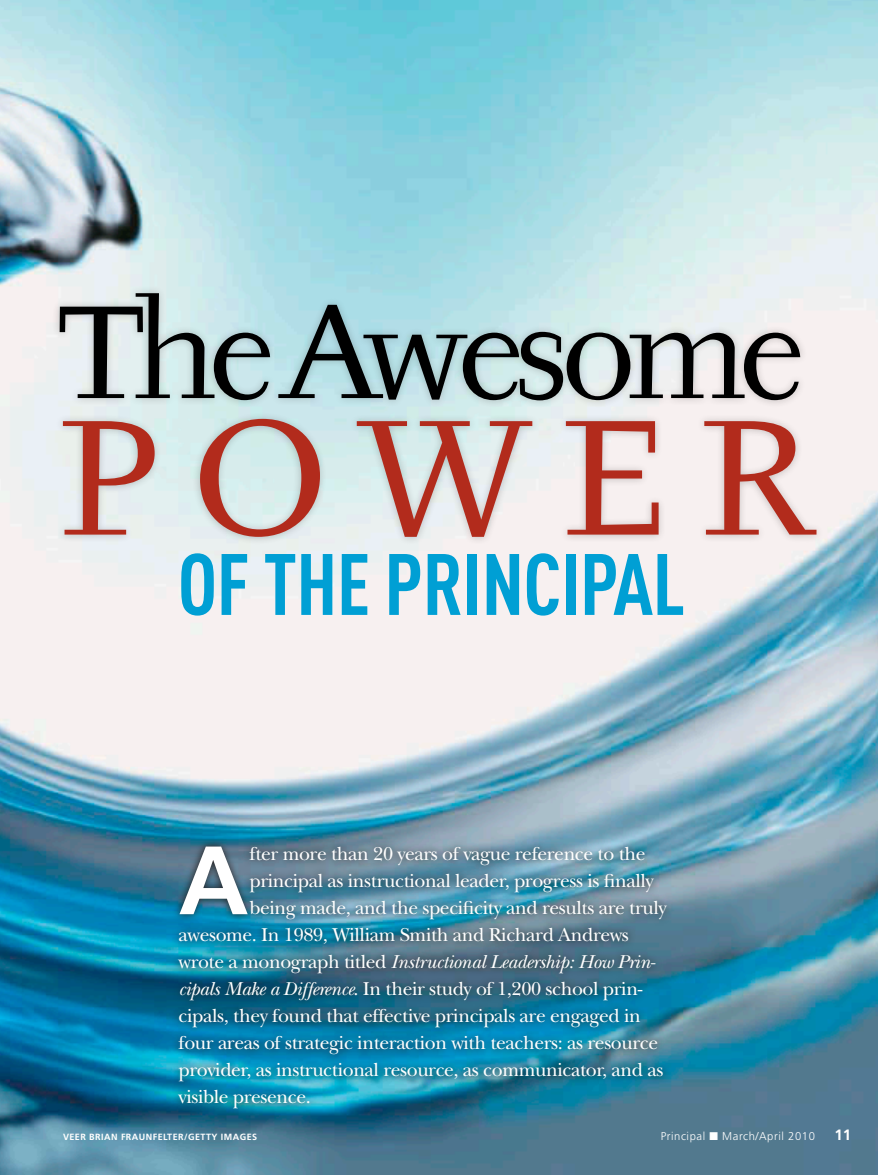
<style>
.page{position:relative;width:878px;height:1175px;background:#fff}
.page>*{position:absolute;margin:0;border:0;box-sizing:border-box;transform-origin:0 0}
.t1{font:162px "Tyfa ITC";letter-spacing:.2em;color:#b22b1c}
.t2{font:130.5px "Tyfa ITC";letter-spacing:-.075em;color:#000}
.Theme_Open_DC_3_line{font:700 96.9px "Frutiger";color:#fff}
.t3{font:700 85.5px "DIN Cond";letter-spacing:-.01em;color:#009fd4}
.Theme_Open_DC_3_line-2{font:19.5px "New Baskerville";letter-spacing:-.02em;color:#fff}
.Theme_Open_DC_3_line-3{font:italic 19.5px "New Baskerville";letter-spacing:-.02em;color:#fff}
.t4{font:700 15px "Frutiger";color:#fff}
.t5{font:300 11.25px "Frutiger";letter-spacing:.05em;color:#fff}
.t6{font:700 9px "Frutiger";letter-spacing:.05em;color:#fff}
.s1{font-style:normal}
.s2{font-style:italic}
</style>
<div class="page">
<img style="left:0;top:0;width:877px;height:1174px">
<img style="left:170px;top:838px;width:502px;height:277px">
<div style="left:51px;top:285px;width:772px;height:260px;background:#231f1f;opacity:.25"></div>
<p class="t2" style="left:57px;top:279px;width:749px">The Awesome</p>
<p class="t1" style="left:59px;top:387px;width:758px">POWER</p>
<p class="t3" style="left:178px;top:532px;width:509px">OF THE PRINCIPAL</p>
<p class="Theme_Open_DC_3_line" style="left:178px;top:823px;width:70px">A</p>
<p class="Theme_Open_DC_3_line-2" style="left:249px;top:842px;width:397px">fter more than 20 years of vague reference to the</p>
<p class="Theme_Open_DC_3_line-2" style="left:249px;top:869px;width:405px">principal as instructional leader, progress is finally</p>
<p class="Theme_Open_DC_3_line-2" style="left:249px;top:896px;width:418px">being made, and the specificity and results are truly</p>
<p class="Theme_Open_DC_3_line-2" style="left:179px;top:923px;width:452px">awesome. In 1989, William Smith and Richard Andrews</p>
<p class="Theme_Open_DC_3_line-3" style="left:179px;top:950px;width:478px"><span class="s1">wrote a monograph titled</span> Instructional Leadership: How Prin-</p>
<p class="Theme_Open_DC_3_line-2" style="left:179px;top:977px;width:465px"><span class="s2">cipals Make a Difference</span>. In their study of 1,200 school prin-</p>
<p class="Theme_Open_DC_3_line-2" style="left:179px;top:1004px;width:464px">cipals, they found that effective principals are engaged in</p>
<p class="Theme_Open_DC_3_line-2" style="left:179px;top:1031px;width:481px">four areas of strategic interaction with teachers: as resource</p>
<p class="Theme_Open_DC_3_line-2" style="left:179px;top:1058px;width:486px">provider, as instructional resource, as communicator, and as</p>
<p class="Theme_Open_DC_3_line-2" style="left:179px;top:1085px;width:134px">visible presence.</p>
<p class="t6" style="left:63px;top:1132px;width:196px">VEER BRIAN FRAUNFE LTER/GETTY IMAGE S</p>
<p class="t5" style="left:660px;top:1130px;width:156px">Principal ■ March/April 2010</p>
<p class="t4" style="left:834px;top:1126px;width:18px">11</p>
</div>
